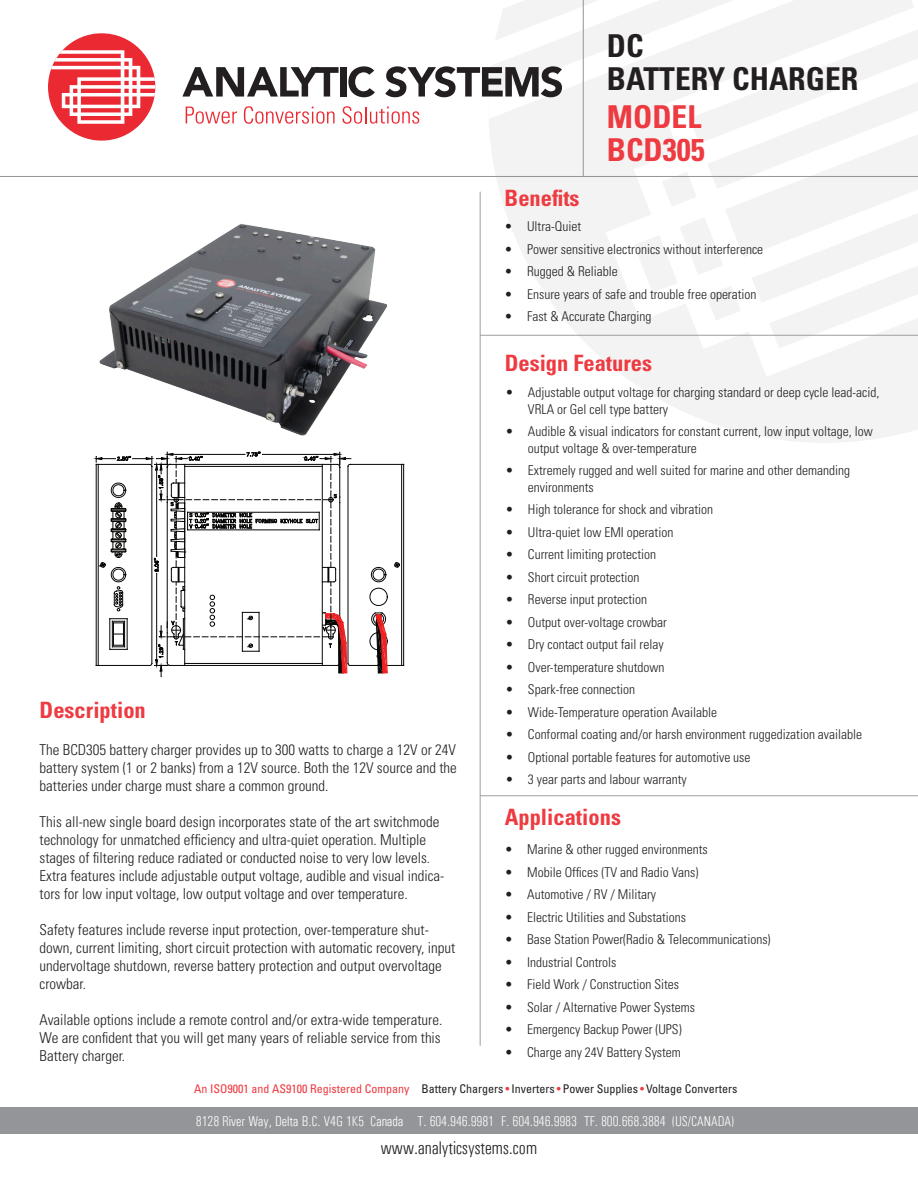
<style>
.page{position:relative;width:918px;height:1188px;background:#fff}
.page>*{position:absolute;margin:0;border:0;box-sizing:border-box;transform-origin:0 0}
.cover_heading{font:700 condensed 31.5px/33px "Univers LT Std";color:#231f20}
.Sub_Heading__product{font:700 condensed 31.5px "Univers LT Std";color:#ee3a41}
.red_inside_headings{font:700 condensed 22.5px "Univers LT Std";color:#ee3a41}
.t1{font:300 condensed 18.15px "Univers";color:#231f20}
.t2{font:300 condensed 15px/18px "Univers LT Std";color:#231f20;text-align:justify}
.t3{font:300 condensed 14.25px "Univers";color:#fff}
.t4{font:300 condensed 13.5px/16.5px "Univers LT Std";color:#231f20}
.t5{font:condensed 12px "Univers LT Std";color:#231f20}
.s1{color:#ee3a41}
</style>
<div class="page">
<svg style="left:444px;top:97px;width:474px;height:390px"></svg>
<svg style="left:503px;top:321px;width:415px;height:56px;fill:#f3f3f3"></svg>
<svg style="left:488px;top:0;width:430px;height:321px;fill:#f3f3f3"></svg>
<svg style="left:182px;top:67px;width:157px;height:30px"></svg>
<div style="left:340px;top:67px;width:7px;height:30px;background:#231f20"></div>
<svg style="left:348px;top:66px;width:27px;height:31px"></svg>
<svg style="left:385px;top:66px;width:177px;height:31px"></svg>
<svg style="left:186px;top:107px;width:51px;height:17px"></svg>
<svg style="left:243px;top:106px;width:92px;height:18px"></svg>
<svg style="left:342px;top:106px;width:77px;height:18px"></svg>
<div style="left:48px;top:33px;width:107px;height:108px;background:#ea2932;border-radius:50%"></div>
<svg style="left:51px;top:50px;width:104px;height:74px"></svg>
<div style="left:0;top:1107px;width:918px;height:27px;background:#939598"></div>
<hr style="left:0;top:176px;width:918px;height:1px;background:#939598">
<img style="left:99px;top:224px;width:289px;height:212px">
<hr style="left:480px;top:192px;width:1px;height:854px;background:#9d9fa2">
<hr style="left:480px;top:335px;width:438px;height:1px;background:#9d9fa2">
<hr style="left:480px;top:796px;width:438px;height:1px;background:#9d9fa2">
<svg style="left:94px;top:451px;width:311px;height:223px"></svg>
<hr style="left:403px;top:464px;width:1px;height:201px;background:#050504">
<hr style="left:401px;top:464px;width:1px;height:201px;background:#050504">
<hr style="left:350px;top:464px;width:54px;height:1px;background:#050504">
<hr style="left:350px;top:665px;width:54px;height:1px;background:#050504">
<svg style="left:370px;top:588px;width:17px;height:18px"></svg>
<svg style="left:395px;top:563px;width:4px;height:4px"></svg>
<svg style="left:370px;top:613px;width:17px;height:60px"></svg>
<svg style="left:371px;top:567px;width:15px;height:15px"></svg>
<svg style="left:96px;top:452px;width:255px;height:225px"></svg>
<hr style="left:583px;top:0;width:1px;height:177px;background:#939598">
<p class="red_inside_headings" style="left:40px;top:696px;width:108px">Description</p>
<p class="t2" style="left:40px;top:741px;width:419px">The BCD305 battery charger provides up to 300 watts to charge a 12V or 24V battery system (1 or 2 banks) from a 12V source. Both the 12V source and the batteries under charge must share a common ground.</p>
<p class="t2" style="left:40px;top:813px;width:406px;text-align:left">This all-new single board design incorporates state of the art switchmode technology for unmatched efficiency and ultra-quiet operation. Multiple stages of filtering reduce radiated or conducted noise to very low levels.<br>Extra features include adjustable output voltage, audible and visual indica&shy;tors for low input voltage, low output voltage and over temperature.</p>
<p class="t2" style="left:40px;top:921px;width:417px;text-align:left">Safety features include reverse input protection, over-temperature shut&shy;down, current limiting, short circuit protection with automatic recovery, input undervoltage shutdown, reverse battery protection and output overvoltage crowbar.</p>
<p class="t2" style="left:40px;top:1011px;width:404px">Available options include a remote control and/or extra-wide temperature.<br>We are confident that you will get many years of reliable service from this Battery charger.</p>
<p class="cover_heading" style="left:607px;top:29px;width:253px">DC<br>BATTERY CHARGER</p>
<p class="Sub_Heading__product" style="left:607px;top:97px;width:96px">MODEL</p>
<p class="Sub_Heading__product" style="left:607px;top:130px;width:99px">BCD305</p>
<p class="red_inside_headings" style="left:505px;top:184px;width:76px">Benefits</p>
<p class="t4" style="left:505px;top:218px;width:78px">• Ultra-Quiet</p>
<p class="t4" style="left:505px;top:241px;width:260px">• Power sensitive electronics without interference</p>
<p class="t4" style="left:505px;top:263px;width:115px">• Rugged &amp; Reliable</p>
<p class="t4" style="left:505px;top:286px;width:253px">• Ensure years of safe and trouble free operation</p>
<p class="t4" style="left:505px;top:308px;width:148px">• Fast &amp; Accurate Charging</p>
<p class="red_inside_headings" style="left:505px;top:349px;width:149px">Design Features</p>
<p class="t4" style="left:528px;top:384px;width:353px;text-indent:-22px">• Adjustable output voltage for charging standard or deep cycle lead-acid,<br>VRLA or Gel cell type battery</p>
<p class="t4" style="left:528px;top:423px;width:346px;text-indent:-22px">• Audible &amp; visual indicators for constant current, low input voltage, low output voltage &amp; over-temperature</p>
<p class="t4" style="left:528px;top:462px;width:324px;text-indent:-22px">• Extremely rugged and well suited for marine and other demanding environments</p>
<p class="t4" style="left:505px;top:501px;width:209px">• High tolerance for shock and vibration</p>
<p class="t4" style="left:505px;top:524px;width:169px">• Ultra-quiet low EMI operation</p>
<p class="t4" style="left:505px;top:546px;width:152px">• Current limiting protection</p>
<p class="t4" style="left:505px;top:569px;width:136px">• Short circuit protection</p>
<p class="t4" style="left:505px;top:591px;width:143px">• Reverse input protection</p>
<p class="t4" style="left:505px;top:614px;width:163px">• Output over-voltage crowbar</p>
<p class="t4" style="left:505px;top:636px;width:160px">• Dry contact output fail relay</p>
<p class="t4" style="left:505px;top:659px;width:161px">• Over-temperature shutdown</p>
<p class="t4" style="left:505px;top:681px;width:131px">• Spark-free connection</p>
<p class="t4" style="left:505px;top:704px;width:213px">• Wide-Temperature operation Available</p>
<p class="t4" style="left:505px;top:726px;width:358px">• Conformal coating and/or harsh environment ruggedization available</p>
<p class="t4" style="left:505px;top:749px;width:247px">• Optional portable features for automotive use</p>
<p class="t4" style="left:505px;top:771px;width:183px">• 3 year parts and labour warranty</p>
<p class="red_inside_headings" style="left:505px;top:804px;width:118px">Applications</p>
<p class="t4" style="left:505px;top:841px;width:205px">• Marine &amp; other rugged environments</p>
<p class="t4" style="left:505px;top:864px;width:195px">• Mobile Offices (TV and Radio Vans)</p>
<p class="t4" style="left:505px;top:886px;width:153px">• Automotive / RV / Military</p>
<p class="t4" style="left:505px;top:909px;width:183px">• Electric Utilities and Substations</p>
<p class="t4" style="left:505px;top:931px;width:267px">• Base Station Power(Radio &amp; Telecommunications)</p>
<p class="t4" style="left:505px;top:954px;width:113px">• Industrial Controls</p>
<p class="t4" style="left:505px;top:976px;width:176px">• Field Work / Construction Sites</p>
<p class="t4" style="left:505px;top:999px;width:192px">• Solar / Alternative Power Systems</p>
<p class="t4" style="left:505px;top:1021px;width:178px">• Emergency Backup Power (UPS)</p>
<p class="t4" style="left:505px;top:1044px;width:178px">• Charge any 24V Battery System</p>
<p class="t5" style="left:194px;top:1081px;width:545px"><span class="s1">An ISO9001 and AS9100 Registered Company</span> Battery Chargers <span class="s1">•</span> Inverters <span class="s1">•</span> Power Supplies <span class="s1">•</span> Voltage Converters</p>
<p class="t3" style="left:196px;top:1113px;width:540px">8128 River Way, Delta B.C. V4G 1K5 Canada T. 604.946.9981 F. 604.946.9983 TF. 800.668.3884 (US/CANADA)</p>
<h3 class="t1" style="left:381px;top:1138px;width:158px">www.analyticsystems.com</h3>
</div>
